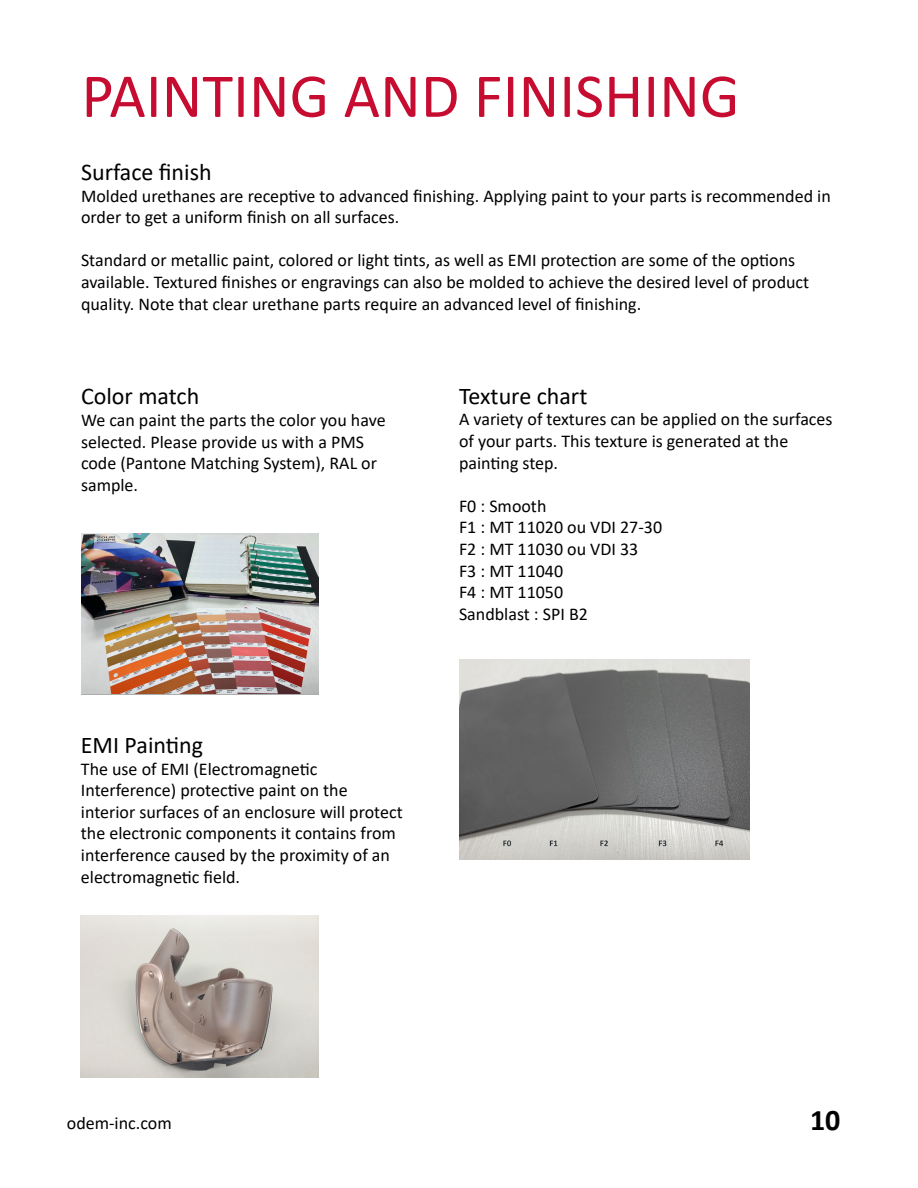
<style>
.page{position:relative;width:918px;height:1188px;background:#fff}
.page>*{position:absolute;margin:0;border:0;box-sizing:border-box;transform-origin:0 0}
.t1{font:63px "Calibri";color:#c60c30}
.t2{font:700 30px "Calibri";color:#000}
.t3{font:24px "Calibri";color:#000}
.t4{font:18px/21.6px "Calibri";color:#000}
</style>
<div class="page">
<img style="left:81px;top:534px;width:237px;height:159px">
<img style="left:459px;top:659px;width:291px;height:201px">
<img style="left:81px;top:916px;width:237px;height:161px">
<p class="t1" style="left:81px;top:52px;width:660px">PAINTING AND FINISHING</p>
<p class="t3" style="left:81px;top:155px;width:132px">Surface finish</p>
<p class="t4" style="left:81px;top:184px;width:751px">Molded urethanes are receptive to advanced finishing. Applying paint to your parts is recommended in order to get a uniform finish on all surfaces.</p>
<p class="t4" style="left:81px;top:249px;width:730px">Standard or metallic paint, colored or light tints, as well as EMI protection are some of the options available. Textured finishes or engravings can also be molded to achieve the desired level of product quality. Note that clear urethane parts require an advanced level of finishing.</p>
<p class="t3" style="left:81px;top:380px;width:120px">Color match</p>
<p class="t4" style="left:81px;top:409px;width:306px">We can paint the parts the color you have selected. Please provide us with a PMS code (Pantone Matching System), RAL or sample.</p>
<p class="t3" style="left:81px;top:728px;width:124px">EMI Painting</p>
<p class="t4" style="left:81px;top:757px;width:323px">The use of EMI (Electromagnetic Interference) protective paint on the interior surfaces of an enclosure will protect the electronic components it contains from interference caused by the proximity of an electromagnetic field.</p>
<p class="t3" style="left:459px;top:379px;width:130px">Texture chart</p>
<p class="t4" style="left:459px;top:408px;width:375px">A variety of textures can be applied on the surfaces of your parts. This texture is generated at the painting step.</p>
<p class="t4" style="left:459px;top:495px;width:89px">F0 : Smooth</p>
<p class="t4" style="left:459px;top:516px;width:205px">F1 : MT 11020 ou VDI 27-30</p>
<p class="t4" style="left:459px;top:538px;width:181px">F2 : MT 11030 ou VDI 33</p>
<p class="t4" style="left:459px;top:559px;width:106px">F3 : MT 11040</p>
<p class="t4" style="left:459px;top:581px;width:106px">F4 : MT 11050</p>
<p class="t4" style="left:459px;top:603px;width:130px">Sandblast : SPI B2</p>
<p class="t4" style="left:67px;top:1112px;width:106px">odem-inc.com</p>
<p class="t2" style="left:810px;top:1098px;width:32px">10</p>
</div>
